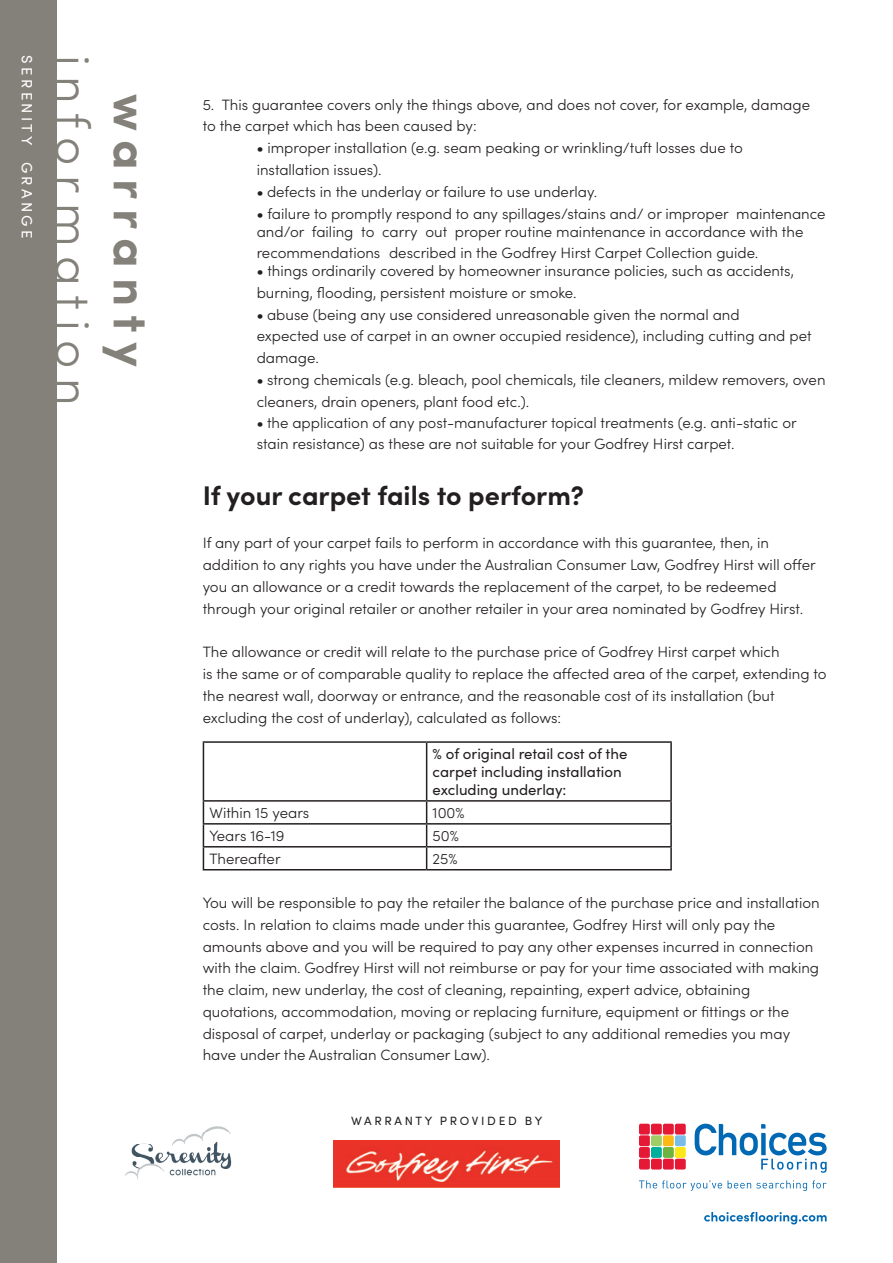
<style>
.page{position:relative;width:893px;height:1263px;background:#fff}
.page>*{position:absolute;margin:0;border:0;box-sizing:border-box;transform-origin:0 0}
.t1{font:300 48.45px/58.2px "Sofia Pro";letter-spacing:.2em;color:#84817a;text-align:center}
.t2{font:700 27px "Sofia Pro";color:#231f20}
.t3{font:300 15px/21.6px "Sofia Pro";color:#231f20}
.t4{font:15px "Sofia Pro";color:#231f20}
.t5{font:15px "Sofia Pro";letter-spacing:.22em;color:#fff}
.t6{font:12px "Sofia Pro";letter-spacing:.22em;color:#231f20}
.s1{font-weight:700}
</style>
<div class="page">
<div style="left:0;top:0;width:57px;height:1263px;background:#84817a"></div>
<img style="left:125px;top:1126px;width:107px;height:53px">
<svg style="left:639px;top:1124px;width:47px;height:45px"></svg>
<svg style="left:695px;top:1124px;width:132px;height:49px"></svg>
<svg style="left:639px;top:1180px;width:83px;height:11px"></svg>
<svg style="left:728px;top:1180px;width:99px;height:11px"></svg>
<hr style="left:203px;top:741px;width:224px;height:2px;background:#231f20">
<hr style="left:203px;top:743px;width:1px;height:57px;background:#231f20">
<hr style="left:427px;top:741px;width:245px;height:2px;background:#231f20">
<hr style="left:426px;top:743px;width:1px;height:57px;background:#231f20">
<hr style="left:670px;top:743px;width:2px;height:57px;background:#231f20">
<hr style="left:203px;top:800px;width:224px;height:2px;background:#231f20">
<hr style="left:427px;top:800px;width:245px;height:2px;background:#231f20">
<hr style="left:670px;top:802px;width:2px;height:21px;background:#231f20">
<hr style="left:203px;top:823px;width:224px;height:1px;background:#231f20">
<hr style="left:427px;top:823px;width:245px;height:1px;background:#231f20">
<hr style="left:670px;top:824px;width:2px;height:22px;background:#231f20">
<hr style="left:203px;top:846px;width:224px;height:1px;background:#231f20">
<svg style="left:203px;top:802px;width:1px;height:67px"></svg>
<hr style="left:427px;top:846px;width:245px;height:1px;background:#231f20">
<svg style="left:426px;top:802px;width:1px;height:67px"></svg>
<hr style="left:670px;top:847px;width:2px;height:22px;background:#231f20">
<hr style="left:203px;top:869px;width:224px;height:1px;background:#231f20">
<hr style="left:427px;top:869px;width:245px;height:1px;background:#231f20">
<svg style="left:704px;top:1212px;width:123px;height:12px"></svg>
<img style="left:333px;top:1140px;width:226px;height:47px">
<p class="t5" style="left:38px;top:55px;width:184px;rotate:90deg">SERENITY GRANGE</p>
<p class="t1" style="left:163px;top:55px;width:352px;rotate:90deg"><span class="s1">warranty </span>information</p>
<p class="t3" style="left:203px;top:93px;width:609px">5. This guarantee covers only the things above, and does not cover, for example, damage</p>
<p class="t3" style="left:203px;top:115px;width:275px">to the carpet which has been caused by:</p>
<p class="t3" style="left:257px;top:136px;width:488px"><span class="s1">•</span> improper installation (e.g. seam peaking or wrinkling/tuft losses due to</p>
<p class="t3" style="left:257px;top:158px;width:126px">installation issues).</p>
<p class="t3" style="left:257px;top:180px;width:342px"><span class="s1">•</span> defects in the underlay or failure to use underlay.</p>
<p class="t3" style="left:257px;top:202px;width:570px"><span class="s1">•</span> failure to promptly respond to any spillages/stains and/ or improper maintenance</p>
<p class="t3" style="left:257px;top:220px;width:548px">and/or failing to carry out proper routine maintenance in accordance with the recommendations described in the Godfrey Hirst Carpet Collection guide.</p>
<p class="t3" style="left:257px;top:259px;width:539px"><span class="s1">•</span> things ordinarily covered by homeowner insurance policies, such as accidents,</p>
<p class="t3" style="left:257px;top:281px;width:321px">burning, flooding, persistent moisture or smoke.</p>
<p class="t3" style="left:257px;top:303px;width:484px"><span class="s1">•</span> abuse (being any use considered unreasonable given the normal and</p>
<p class="t3" style="left:257px;top:324px;width:556px">expected use of carpet in an owner occupied residence), including cutting and pet</p>
<p class="t3" style="left:257px;top:346px;width:64px">damage.</p>
<p class="t3" style="left:257px;top:368px;width:570px"><span class="s1">•</span> strong chemicals (e.g. bleach, pool chemicals, tile cleaners, mildew removers, oven</p>
<p class="t3" style="left:257px;top:390px;width:274px">cleaners, drain openers, plant food etc.).</p>
<p class="t3" style="left:257px;top:412px;width:542px;line-height:21px"><span class="s1">•</span> the application of any post-manufacturer topical treatments (e.g. anti-static or stain resistance) as these are not suitable for your Godfrey Hirst carpet.</p>
<p class="t2" style="left:203px;top:475px;width:383px">If your carpet fails to perform?</p>
<p class="t3" style="left:203px;top:532px;width:568px">If any part of your carpet fails to perform in accordance with this guarantee, then, in</p>
<p class="t3" style="left:203px;top:553px;width:615px">addition to any rights you have under the Australian Consumer Law, Godfrey Hirst will offer</p>
<p class="t3" style="left:203px;top:575px;width:575px">you an allowance or a credit towards the replacement of the carpet, to be redeemed</p>
<p class="t3" style="left:203px;top:597px;width:602px">through your original retailer or another retailer in your area nominated by Godfrey Hirst.</p>
<p class="t3" style="left:203px;top:640px;width:578px">The allowance or credit will relate to the purchase price of Godfrey Hirst carpet which</p>
<p class="t3" style="left:203px;top:662px;width:625px">is the same or of comparable quality to replace the affected area of the carpet, extending to</p>
<p class="t3" style="left:203px;top:684px;width:573px">the nearest wall, doorway or entrance, and the reasonable cost of its installation (but</p>
<p class="t3" style="left:203px;top:706px;width:360px">excluding the cost of underlay), calculated as follows:</p>
<p class="t4" style="left:433px;top:743px;width:196px">% of original retail cost of the</p>
<p class="t4" style="left:433px;top:761px;width:191px">carpet including installation</p>
<p class="t4" style="left:433px;top:779px;width:135px">excluding underlay:</p>
<p class="t3" style="left:209px;top:801px;width:101px">Within 15 years</p>
<p class="t3" style="left:433px;top:801px;width:33px">100%</p>
<p class="t3" style="left:209px;top:824px;width:77px">Years 16-19</p>
<p class="t3" style="left:433px;top:824px;width:28px">50%</p>
<p class="t3" style="left:209px;top:847px;width:73px">Thereafter</p>
<p class="t3" style="left:433px;top:847px;width:26px">25%</p>
<p class="t3" style="left:203px;top:891px;width:618px">You will be responsible to pay the retailer the balance of the purchase price and installation</p>
<p class="t3" style="left:203px;top:913px;width:574px">costs. In relation to claims made under this guarantee, Godfrey Hirst will only pay the</p>
<p class="t3" style="left:203px;top:935px;width:612px">amounts above and you will be required to pay any other expenses incurred in connection</p>
<p class="t3" style="left:203px;top:956px;width:618px">with the claim. Godfrey Hirst will not reimburse or pay for your time associated with making</p>
<p class="t3" style="left:203px;top:978px;width:549px">the claim, new underlay, the cost of cleaning, repainting, expert advice, obtaining</p>
<p class="t3" style="left:203px;top:1000px;width:588px">quotations, accommodation, moving or replacing furniture, equipment or fittings or the</p>
<p class="t3" style="left:203px;top:1022px;width:589px">disposal of carpet, underlay or packaging (subject to any additional remedies you may</p>
<p class="t3" style="left:203px;top:1043px;width:289px">have under the Australian Consumer Law).</p>
<p class="t6" style="left:351px;top:1112px;width:193px">WARRANTY PROVIDED BY</p>
</div>
